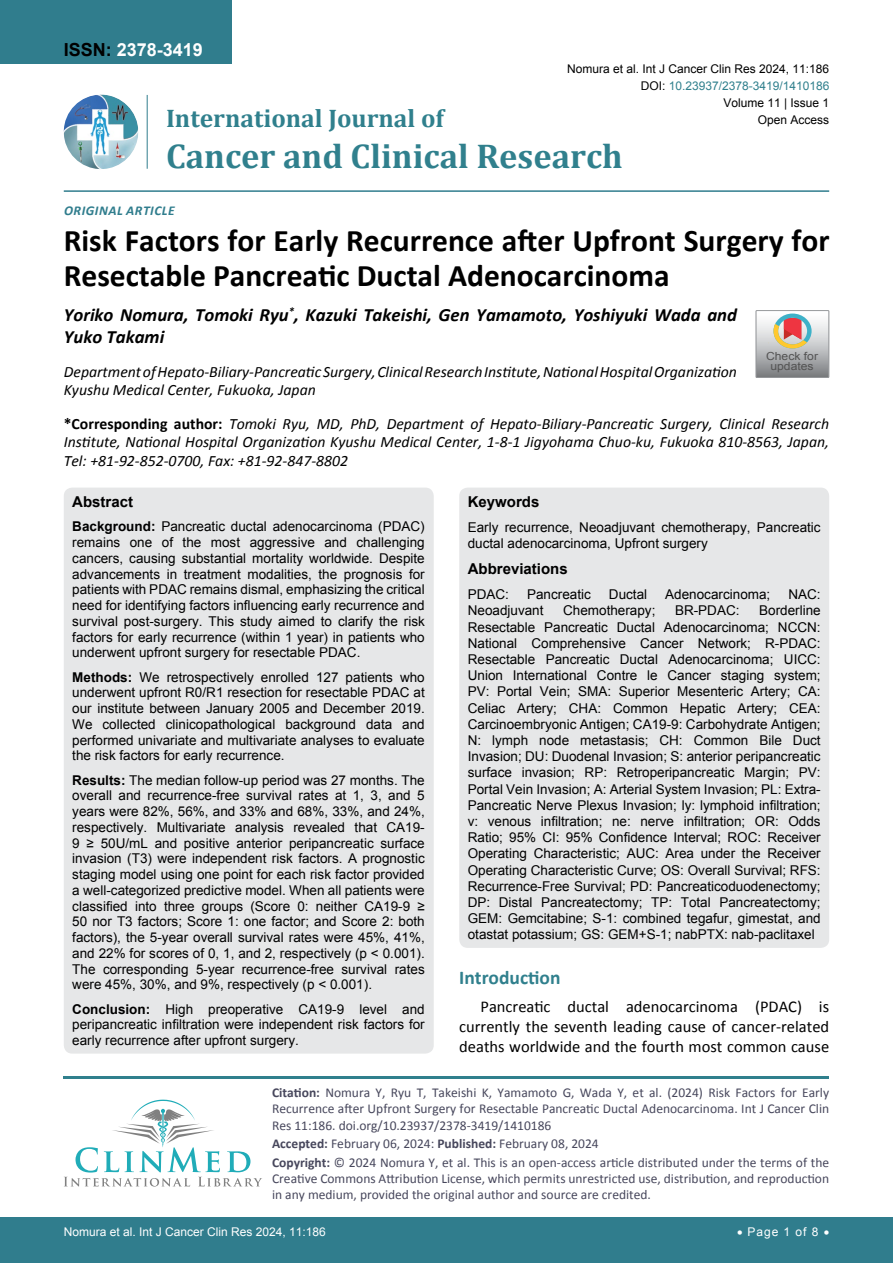
<style>
.page{position:relative;width:893px;height:1263px;background:#fff}
.page>*{position:absolute;margin:0;border:0;box-sizing:border-box;transform-origin:0 0}
.t1{font:700 34.5px "Cambria";color:#30808d}
.t2{font:700 31.5px/34.5px "Calibri";color:#000}
.t3{font:700 25.5px "Cambria";color:#30808d}
.t4{font:700 19.5px "Calibri";color:#30808d}
.t5{font:italic 700 18.75px/22.5px "Calibri";color:#000}
.t6{font:700 18px "Arial";color:#fff}
.t7{font:16.5px/19.8px "Calibri";color:#000;text-align:justify}
.t8{font:italic 15.75px/18.9px "Calibri";color:#000}
.t9{font:700 15px "Arial";color:#000}
.t10{font:13.5px/15.8px "Arial";color:#000;text-align:justify}
.t11{font:13.5px/16.2px "Calibri";color:#47475c}
.t12{font:italic 700 13.5px "Calibri";letter-spacing:.04em;color:#307d8d}
.t13{font:12px "Arial";color:#000}
.t14{font:12px "Arial";color:#fff}
.t15{font:12px "Arial";color:#30808d}
.t16{font:11.1px/9.6px "Arial";color:#535353;text-align:center;scale:1.09 1}
.s1{color:#000}
.s2{font-weight:700;font-style:normal}
.s3{font-weight:700}
</style>
<div class="page">
<img style="left:64px;top:95px;width:74px;height:74px;border-radius:37px">
<hr style="left:147px;top:95px;width:1px;height:74px;background:#307d8d">
<hr style="left:64px;top:190px;width:765px;height:2px;background:#307d8d">
<hr style="left:64px;top:1076px;width:765px;height:2px;background:#30808d">
<svg style="left:64px;top:1100px;width:198px;height:86px"></svg>
<div style="left:0;top:1217px;width:893px;height:46px;background:#307d8d"></div>
<div style="left:0;top:0;width:231px;height:64px;background:#307d8d"></div>
<div style="left:756px;top:310px;width:73px;height:68px;border:1px solid #939598"></div>
<svg style="left:756px;top:311px;width:73px;height:66px"></svg>
<div style="left:64px;top:488px;width:370px;height:565px;background:#e6e7e8;border-radius:9px"></div>
<div style="left:459px;top:488px;width:370px;height:460px;background:#e6e7e8;border-radius:9px"></div>
<h3 class="t6" style="left:64px;top:38px;width:141px"><span class="s1">ISSN:</span> 2378-3419</h3>
<p class="t13" style="left:567px;top:60px;width:264px">Nomura et al. Int J Cancer Clin Res 2024, 11:186</p>
<p class="t13" style="left:723px;top:95px;width:107px">Volume 11 | Issue 1</p>
<p class="t15" style="left:641px;top:78px;width:190px"><span class="s1">DOI:</span> 10.23937/2378-3419/1410186</p>
<h3 class="t3" style="left:166px;top:100px;width:279px">International Journal of</h3>
<h1 class="t1" style="left:166px;top:132px;width:458px">Cancer and Clinical Research</h1>
<p class="t13" style="left:758px;top:112px;width:73px">Open Access</p>
<p class="t12" style="left:64px;top:202px;width:112px">Original Article</p>
<h2 class="t2" style="left:64px;top:223px;width:767px">Risk Factors for Early Recurrence after Upfront Surgery for<br>Resectable Pancreatic Ductal Adenocarcinoma</h2>
<h3 class="t5" style="left:64px;top:303px;width:675px">Yoriko Nomura, Tomoki Ryu<sup>*</sup>, Kazuki Takeishi, Gen Yamamoto, Yoshiyuki Wada and<br>Yuko Takami</h3>
<p class="t8" style="left:64px;top:361px;width:675px">Department of Hepato-Biliary-Pancreatic Surgery, Clinical Research Institute, National Hospital Organization<br>Kyushu Medical Center, Fukuoka, Japan</p>
<p class="t8" style="left:64px;top:413px;width:767px;text-align:justify"><span class="s2">*Corresponding author:</span> Tomoki Ryu, MD, PhD, Department of Hepato-Biliary-Pancreatic Surgery, Clinical Research Institute, National Hospital Organization Kyushu Medical Center, 1-8-1 Jigyohama Chuo-ku, Fukuoka 810-8563, Japan, Tel: +81-92-852-0700, Fax: +81-92-847-8802</p>
<p class="t16" style="left:766px;top:352px;width:49px">Check for updates</p>
<p class="t9" style="left:72px;top:492px;width:62px">Abstract</p>
<p class="t10" style="left:72px;top:519px;width:354px"><span class="s3">Background:</span> Pancreatic ductal adenocarcinoma (PDAC) remains one of the most aggressive and challenging cancers, causing substantial mortality worldwide. Despite advancements in treatment modalities, the prognosis for patients with PDAC remains dismal, emphasizing the critical need for identifying factors influencing early recurrence and survival post-surgery. This study aimed to clarify the risk factors for early recurrence (within 1 year) in patients who underwent upfront surgery for resectable PDAC.</p>
<p class="t10" style="left:72px;top:669px;width:354px"><span class="s3">Methods:</span> We retrospectively enrolled 127 patients who underwent upfront R0/R1 resection for resectable PDAC at our institute between January 2005 and December 2019.<br>We collected clinicopathological background data and performed univariate and multivariate analyses to evaluate the risk factors for early recurrence.</p>
<p class="t10" style="left:72px;top:772px;width:354px"><span class="s3">Results:</span> The median follow-up period was 27 months. The overall and recurrence-free survival rates at 1, 3, and 5 years were 82%, 56%, and 33% and 68%, 33%, and 24%, respectively. Multivariate analysis revealed that CA19- 9 ≥ 50U/mL and positive anterior peripancreatic surface invasion (T3) were independent risk factors. A prognostic staging model using one point for each risk factor provided a well-categorized predictive model. When all patients were classified into three groups (Score 0: neither CA19-9 ≥ 50 nor T3 factors; Score 1: one factor; and Score 2: both factors), the 5-year overall survival rates were 45%, 41%, and 22% for scores of 0, 1, and 2, respectively (p &lt; 0.001).<br>The corresponding 5-year recurrence-free survival rates were 45%, 30%, and 9%, respectively (p &lt; 0.001).</p>
<p class="t10" style="left:72px;top:1001px;width:354px"><span class="s3">Conclusion:</span> High preoperative CA19-9 level and peripancreatic infiltration were independent risk factors for early recurrence after upfront surgery.</p>
<p class="t9" style="left:468px;top:492px;width:73px">Keywords</p>
<p class="t10" style="left:468px;top:519px;width:354px;line-height:16.2px">Early recurrence, Neoadjuvant chemotherapy, Pancreatic ductal adenocarcinoma, Upfront surgery</p>
<p class="t9" style="left:468px;top:559px;width:102px">Abbreviations</p>
<p class="t10" style="left:468px;top:587px;width:43px">PDAC:</p>
<p class="t10" style="left:527px;top:587px;width:65px">Pancreatic</p>
<p class="t10" style="left:609px;top:587px;width:40px">Ductal</p>
<p class="t10" style="left:665px;top:587px;width:107px">Adenocarcinoma;</p>
<p class="t10" style="left:788px;top:587px;width:34px">NAC:</p>
<p class="t10" style="left:468px;top:603px;width:77px">Neoadjuvant</p>
<p class="t10" style="left:563px;top:603px;width:94px">Chemotherapy;</p>
<p class="t10" style="left:675px;top:603px;width:66px">BR-PDAC:</p>
<p class="t10" style="left:468px;top:603px;width:354px;line-height:16.2px;text-indent:291px">Borderline Resectable Pancreatic Ductal Adenocarcinoma; NCCN:<br>National Comprehensive Cancer Network; R-PDAC:<br>Resectable Pancreatic Ductal Adenocarcinoma; UICC:<br>Union International Contre le Cancer staging system; PV: Portal Vein; SMA: Superior Mesenteric Artery; CA:<br>Celiac Artery; CHA: Common Hepatic Artery; CEA:<br>Carcinoembryonic Antigen; CA19-9: Carbohydrate Antigen; N: lymph node metastasis; CH: Common Bile Duct Invasion; DU: Duodenal Invasion; S: anterior peripancreatic surface invasion; RP: Retroperipancreatic Margin; PV:<br>Portal Vein Invasion; A: Arterial System Invasion; PL: Extra-Pancreatic Nerve Plexus Invasion; ly: lymphoid infiltration; v: venous infiltration; ne: nerve infiltration; OR: Odds Ratio; 95% CI: 95% Confidence Interval; ROC: Receiver Operating Characteristic; AUC: Area under the Receiver Operating Characteristic Curve; OS: Overall Survival; RFS:<br>Recurrence-Free Survival; PD: Pancreaticoduodenectomy; DP: Distal Pancreatectomy; TP: Total Pancreatectomy; GEM: Gemcitabine; S-1: combined tegafur, gimestat, and otastat potassium; GS: GEM+S-1; nabPTX: nab-paclitaxel</p>
<h3 class="t4" style="left:459px;top:965px;width:103px">Introduction</h3>
<p class="t7" style="left:459px;top:997px;width:371px;text-indent:21px">Pancreatic ductal adenocarcinoma (PDAC) is currently the seventh leading cause of cancer-related deaths worldwide and the fourth most common cause</p>
<p class="t11" style="left:272px;top:1084px;width:559px;text-align:justify"><span class="s3">Citation:</span> Nomura Y, Ryu T, Takeishi K, Yamamoto G, Wada Y, et al. (2024) Risk Factors for Early Recurrence after Upfront Surgery for Resectable Pancreatic Ductal Adenocarcinoma. Int J Cancer Clin Res 11:186. doi.org/10.23937/2378-3419/1410186</p>
<p class="t11" style="left:272px;top:1134px;width:559px;line-height:18.6px"><span class="s3">Accepted:</span> February 06, 2024: <span class="s3">Published:</span> February 08, 2024<br><span class="s3">Copyright:</span> © 2024 Nomura Y, et al. This is an open-access article distributed under the terms of the</p>
<p class="t11" style="left:272px;top:1170px;width:559px">Creative Commons Attribution License, which permits unrestricted use, distribution, and reproduction in any medium, provided the original author and source are credited.</p>
<p class="t14" style="left:64px;top:1223px;width:264px">Nomura et al. Int J Cancer Clin Res 2024, 11:186</p>
<p class="t14" style="left:737px;top:1223px;width:94px">• Page 1 of 8 •</p>
</div>
